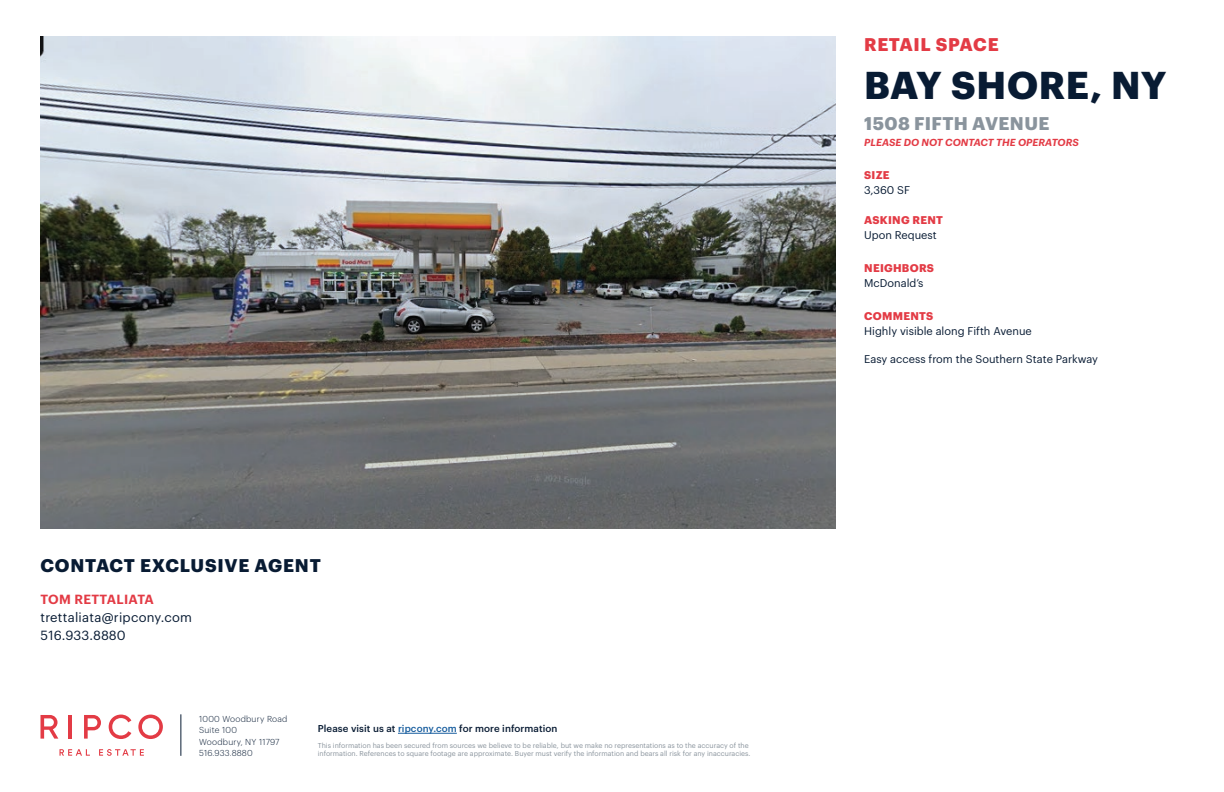
<style>
.page{position:relative;width:1224px;height:792px;background:#fff}
.page>*{position:absolute;margin:0;border:0;box-sizing:border-box;transform-origin:0 0}
.t1{font:700 38px "Graphik";letter-spacing:.01em;color:#081b33}
.t2{font:700 18px "Graphik";letter-spacing:.045em;color:#081b33}
.t3{font:700 18px "Graphik";letter-spacing:.02em;color:#8a949d}
.t4{font:700 18px "Graphik";letter-spacing:.03em;color:#e33b45}
.t5{font:13px/18px "Graphik";letter-spacing:.02em;color:#081b33}
.t6{font:600 13px "Graphik";letter-spacing:.025em;color:#e33b45}
.t7{font:11px "Graphik";color:#081b33}
.t8{font:700 11px "Graphik";letter-spacing:.025em;color:#e33b45}
.t9{font:italic 600 10px "Graphik";letter-spacing:.005em;color:#e33b45}
.t10{font:500 9.8px "Graphik";letter-spacing:.01em;color:#081b33}
.t11{font:300 8.5px/11.5px "Graphik";letter-spacing:.03em;color:#081b33}
.t12{font:7px/8.5px "Graphik";color:#8a949d}
.s1{color:#175d9e}
</style>
<div class="page">
<img style="left:40px;top:36px;width:795px;height:492px">
<hr style="left:181px;top:714px;width:1px;height:42px;background:#081b33">
<svg style="left:60px;top:749px;width:30px;height:7px"></svg>
<svg style="left:99px;top:749px;width:45px;height:7px"></svg>
<svg style="left:41px;top:715px;width:17px;height:24px"></svg>
<hr style="left:69px;top:715px;width:3px;height:24px;background:#e33b45">
<svg style="left:109px;top:715px;width:22px;height:24px"></svg>
<svg style="left:138px;top:715px;width:25px;height:24px"></svg>
<svg style="left:84px;top:715px;width:17px;height:24px"></svg>
<hr style="left:398px;top:733px;width:59px;height:1px;background:#175d9e">
<h2 class="t2" style="left:41px;top:552px;width:282px">CONTACT EXCLUSIVE AGENT</h2>
<h3 class="t6" style="left:41px;top:590px;width:115px">TOM RETTALIATA</h3>
<h3 class="t5" style="left:40px;top:607px;width:153px">trettaliata@ripcony.com<br>516.933.8880</h3>
<p class="t11" style="left:199px;top:712px;width:90px">1000 Woodbury Road<br>Suite 100<br>Woodbury, NY 11797<br>516.933.8880</p>
<h3 class="t10" style="left:318px;top:721px;width:241px">Please visit us at <span class="s1">ripcony.com</span> for more information</h3>
<p class="t12" style="left:318px;top:740px;width:434px">This information has been secured from sources we believe to be reliable, but we make no representations as to the accuracy of the information. References to square footage are approximate. Buyer must verify the information and bears all risk for any inaccuracies.</p>
<h2 class="t4" style="left:864px;top:30px;width:136px">RETAIL SPACE</h2>
<h1 class="t1" style="left:864px;top:55px;width:304px">BAY SHORE, NY</h1>
<h2 class="t3" style="left:864px;top:109px;width:187px">1508 FIFTH AVENUE</h2>
<h3 class="t9" style="left:864px;top:135px;width:216px">PLEASE DO NOT CONTACT THE OPERATORS</h3>
<h3 class="t8" style="left:864px;top:166px;width:27px">SIZE</h3>
<h3 class="t7" style="left:864px;top:182px;width:47px">3,360 SF</h3>
<h3 class="t8" style="left:864px;top:211px;width:80px">ASKING RENT</h3>
<h3 class="t7" style="left:864px;top:227px;width:74px">Upon Request</h3>
<h3 class="t8" style="left:864px;top:259px;width:71px">NEIGHBORS</h3>
<h3 class="t7" style="left:864px;top:275px;width:61px">McDonald’s</h3>
<h3 class="t8" style="left:864px;top:307px;width:71px">COMMENTS</h3>
<h3 class="t7" style="left:864px;top:323px;width:169px">Highly visible along Fifth Avenue</h3>
<h3 class="t7" style="left:864px;top:351px;width:235px">Easy access from the Southern State Parkway</h3>
</div>
